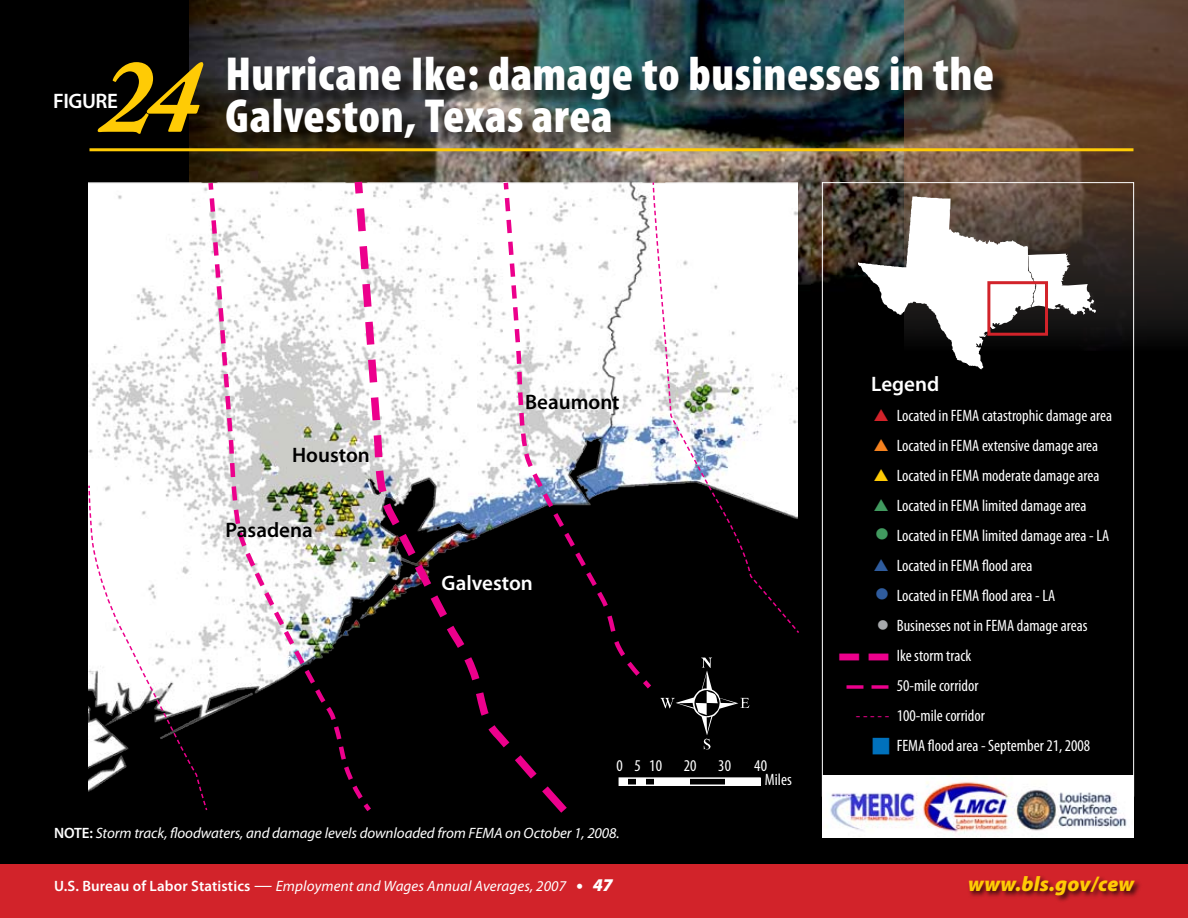
<style>
.page{position:relative;width:1188px;height:918px;background:#000}
.page>*{position:absolute;margin:0;border:0;box-sizing:border-box;transform-origin:0 0}
.t1{font:italic 700 108px "Adobe Caslon Pro";color:#ffcb05}
.t2{font:900 63px "Myriad Pro";color:#ec008c;scale:.33 1}
.t3{font:900 condensed 48px/42px "Myriad Pro";letter-spacing:.01em;color:#fff}
.t4{font:600 21px "Myriad Pro";color:#000}
.t5{font:600 21px "Myriad Pro";color:#fff}
.t6{font:italic 900 21px "Myriad Pro";letter-spacing:.01em;color:#ffcb05}
.t7{font:condensed 16.5px/30px "Myriad Pro";color:#fff}
.t8{font:italic 15px "Myriad Pro";letter-spacing:-.005em;color:#fff}
.s1{color:#419a5f}
.s2{color:#2f5c9e}
.s3{color:#a7a9ac}
.s4{font-weight:900;font-stretch:normal;font-size:31.5px;color:#ec008c}
.s5{color:#ec008c}
.s6{font-weight:600;font-style:normal}
.s7{font-size:18px}
.s8{font-weight:900;font-size:18px}
</style>
<div class="page">
<img style="left:189px;top:0;width:715px;height:351px">
<div style="left:0;top:864px;width:1188px;height:54px;background:#d2232a"></div>
<div style="left:967px;top:874px;width:176px;height:30px;background:#000;opacity:.75"></div>
<img style="left:89px;top:182px;width:623px;height:604px">
<svg style="left:206px;top:179px;width:145px;height:607px"></svg>
<svg style="left:351px;top:157px;width:224px;height:656px"></svg>
<svg style="left:88px;top:484px;width:121px;height:327px"></svg>
<svg style="left:656px;top:181px;width:145px;height:454px"></svg>
<svg style="left:501px;top:173px;width:155px;height:520px"></svg>
<svg style="left:661px;top:658px;width:89px;height:91px"></svg>
<div style="left:619px;top:778px;width:9px;height:7px;background:#fff"></div>
<div style="left:637px;top:778px;width:9px;height:7px;background:#fff"></div>
<div style="left:654px;top:778px;width:36px;height:7px;background:#fff"></div>
<div style="left:725px;top:778px;width:36px;height:7px;background:#fff"></div>
<div style="left:619px;top:777px;width:142px;height:9px;border:2px solid #fff"></div>
<svg style="left:904px;top:0;width:284px;height:351px;background:#543f31"></svg>
<div style="left:227px;top:58px;width:786px;height:99px;background:#000;opacity:.75"></div>
<hr style="left:89px;top:148px;width:1044px;height:3px;background:#ffcb05">
<svg style="left:858px;top:196px;width:239px;height:173px"></svg>
<div style="left:987px;top:281px;width:61px;height:55px;border:3px solid #d2232a"></div>
<img style="left:822px;top:776px;width:311px;height:61px">
<h1 class="t1" style="left:101px;top:31px;width:101px">24</h1>
<p class="t5" style="left:53px;top:87px;width:66px">FIGURE</p>
<h3 class="t3" style="left:225px;top:52px;width:770px">Hurricane Ike: damage to businesses in the<br>Galveston, Texas area</h3>
<p class="t4" style="left:292px;top:442px;width:79px">Houston</p>
<p class="t4" style="left:226px;top:517px;width:89px">Pasadena</p>
<p class="t4" style="left:525px;top:389px;width:96px">Beaumont</p>
<p class="t5" style="left:442px;top:569px;width:93px">Galveston</p>
<p class="t7" style="left:617px;top:751px;width:47px">0 510</p>
<p class="t7" style="left:684px;top:751px;width:14px">20</p>
<p class="t7" style="left:718px;top:751px;width:14px">30</p>
<p class="t7" style="left:765px;top:759px;width:28px;line-height:13.5px;text-indent:-11px">40<br>Miles</p>
<p class="t5" style="left:871px;top:370px;width:70px">Legend</p>
<p class="t7" style="left:897px;top:400px;width:217px">Located in FEMA catastrophic damage area Located in FEMA extensive damage area Located in FEMA moderate damage area Located in FEMA limited damage area</p>
<p class="t7" style="left:897px;top:520px;width:214px;text-indent:-22px"><span class="s1">●</span> Located in FEMA limited damage area - LA<br>Located in FEMA flood area</p>
<p class="t7" style="left:875px;top:580px;width:182px"><span class="s2">●</span> Located in FEMA flood area - LA</p>
<p class="t7" style="left:877px;top:610px;width:212px"><span class="s3">●</span> Businesses not in FEMA damage areas</p>
<h2 class="t2" style="left:839px;top:609px;width:154px">— —</h2>
<p class="t7" style="left:897px;top:640px;width:76px">Ike storm track</p>
<p class="t7" style="left:846px;top:670px;width:134px"><span class="s4">— —</span> 50-mile corridor</p>
<p class="t7" style="left:897px;top:700px;width:195px;text-indent:-41px"><span class="s5">- - - - -</span> 100-mile corridor<br>FEMA flood area - September 21, 2008</p>
<p class="t8" style="left:54px;top:823px;width:567px"><span class="s6">NOTE:</span> Storm track, floodwaters, and damage levels downloaded from FEMA on October 1, 2008.</p>
<p class="t8" style="left:54px;top:877px;width:561px"><span class="s6">U.S. Bureau of Labor Statistics</span> <span class="s7">—</span> Employment and Wages Annual Averages, 2007 <span class="s8">• 47</span></p>
<p class="t6" style="left:968px;top:870px;width:167px">www.bls.gov/cew</p>
</div>
